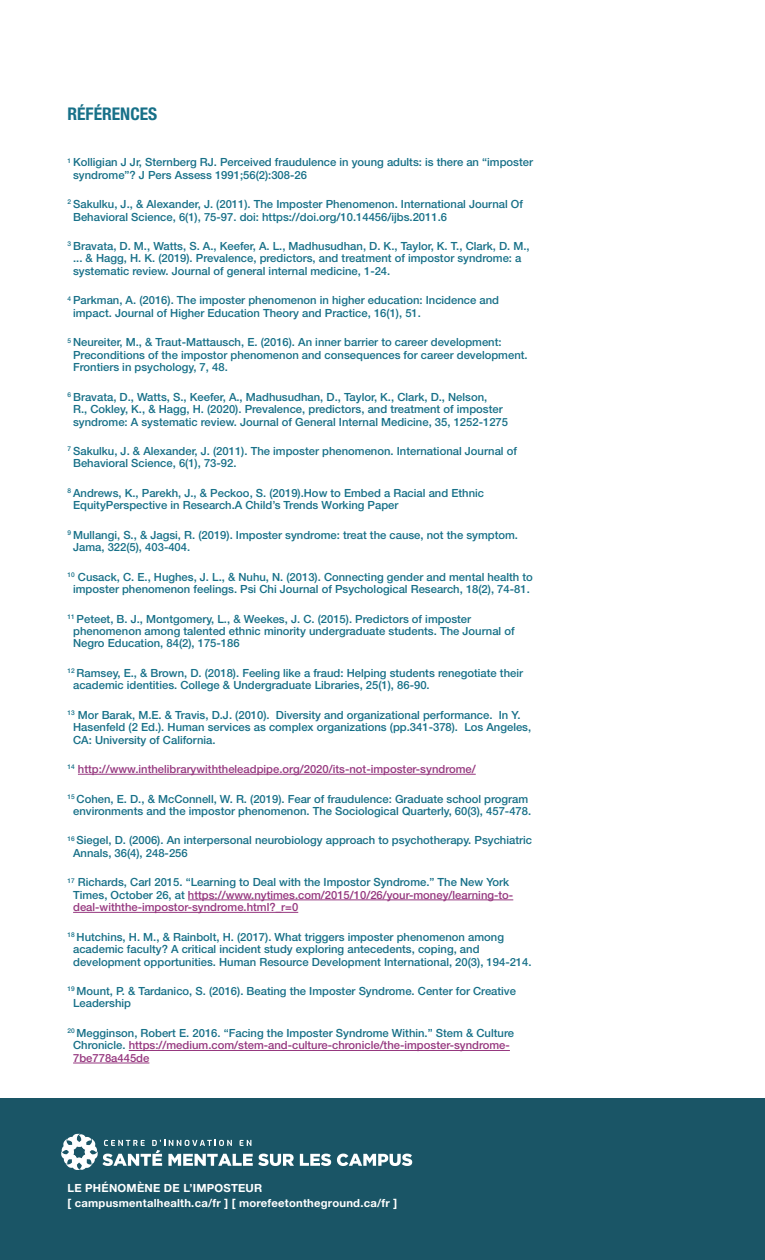
<style>
.page{position:relative;width:765px;height:1260px;background:#fff}
.page>*{position:absolute;margin:0;border:0;box-sizing:border-box;transform-origin:0 0}
.t1{font:700 condensed 17.5px "Helvetica Neue LT Std";color:#177088}
.t2{font:500 11.25px/12.5px "Helvetica Neue LT Std";color:#177088}
.t3{font:500 11.25px/12.5px "Helvetica Neue LT Std";color:#96387f}
.t4{font:700 11.25px/15px "Helvetica Neue LT Std";letter-spacing:.02em;color:#fff}
.s1{color:#177088}
</style>
<div class="page">
<div style="left:0;top:1098px;width:765px;height:162px;background:#1a5566"></div>
<hr style="left:78px;top:774px;width:398px;height:1px;background:#96387f">
<hr style="left:188px;top:900px;width:325px;height:1px;background:#96387f">
<hr style="left:73px;top:912px;width:225px;height:1px;background:#96387f">
<hr style="left:129px;top:1050px;width:381px;height:1px;background:#96387f">
<hr style="left:73px;top:1063px;width:76px;height:1px;background:#96387f">
<svg style="left:300px;top:1154px;width:31px;height:12px"></svg>
<svg style="left:337px;top:1154px;width:75px;height:12px"></svg>
<svg style="left:61px;top:1134px;width:233px;height:36px"></svg>
<h1 class="t1" style="left:68px;top:103px;width:91px">RÉFÉRENCES</h1>
<p class="t2" style="left:73px;top:156px;width:461px;text-indent:-6px"><sup>1</sup> Kolligian J Jr, Sternberg RJ. Perceived fraudulence in young adults: is there an “imposter syndrome”? J Pers Assess 1991;56(2):308-26</p>
<p class="t2" style="left:73px;top:198px;width:451px;text-indent:-6px"><sup>2</sup> Sakulku, J., &amp; Alexander, J. (2011). The Imposter Phenomenon. International Journal Of<br>Behavioral Science, 6(1), 75-97. doi: https://doi.org/10.14456/ijbs.2011.6</p>
<p class="t2" style="left:73px;top:240px;width:458px;text-indent:-6px"><sup>3</sup> Bravata, D. M., Watts, S. A., Keefer, A. L., Madhusudhan, D. K., Taylor, K. T., Clark, D. M., ... &amp; Hagg, H. K. (2019). Prevalence, predictors, and treatment of impostor syndrome: a systematic review. Journal of general internal medicine, 1-24.</p>
<p class="t2" style="left:73px;top:294px;width:427px;text-indent:-6px"><sup>4</sup> Parkman, A. (2016). The imposter phenomenon in higher education: Incidence and impact. Journal of Higher Education Theory and Practice, 16(1), 51.</p>
<p class="t2" style="left:73px;top:336px;width:456px;text-indent:-6px"><sup>5</sup> Neureiter, M., &amp; Traut-Mattausch, E. (2016). An inner barrier to career development:<br>Preconditions of the impostor phenomenon and consequences for career development.<br>Frontiers in psychology, 7, 48.</p>
<p class="t2" style="left:73px;top:390px;width:437px;text-indent:-6px"><sup>6</sup> Bravata, D., Watts, S., Keefer, A., Madhusudhan, D., Taylor, K., Clark, D., Nelson,<br>R., Cokley, K., &amp; Hagg, H. (2020). Prevalence, predictors, and treatment of imposter syndrome: A systematic review. Journal of General Internal Medicine, 35, 1252-1275</p>
<p class="t2" style="left:73px;top:445px;width:445px;text-indent:-6px"><sup>7</sup> Sakulku, J. &amp; Alexander, J. (2011). The imposter phenomenon. International Journal of<br>Behavioral Science, 6(1), 73-92.</p>
<p class="t2" style="left:73px;top:487px;width:413px;text-indent:-6px"><sup>8</sup> Andrews, K., Parekh, J., &amp; Peckoo, S. (2019).How to Embed a Racial and Ethnic<br>EquityPerspective in Research.A Child’s Trends Working Paper</p>
<p class="t2" style="left:73px;top:528px;width:446px;text-indent:-6px"><sup>9</sup> Mullangi, S., &amp; Jagsi, R. (2019). Imposter syndrome: treat the cause, not the symptom.<br>Jama, 322(5), 403-404.</p>
<p class="t2" style="left:68px;top:570px;width:467px;text-align:center"><sup>10</sup> Cusack, C. E., Hughes, J. L., &amp; Nuhu, N. (2013). Connecting gender and mental health to imposter phenomenon feelings. Psi Chi Journal of Psychological Research, 18(2), 74-81.</p>
<p class="t2" style="left:73px;top:612px;width:443px;text-indent:-6px"><sup>11</sup> Peteet, B. J., Montgomery, L., &amp; Weekes, J. C. (2015). Predictors of imposter phenomenon among talented ethnic minority undergraduate students. The Journal of<br>Negro Education, 84(2), 175-186</p>
<p class="t2" style="left:73px;top:667px;width:451px;text-indent:-6px"><sup>12</sup> Ramsey, E., &amp; Brown, D. (2018). Feeling like a fraud: Helping students renegotiate their academic identities. College &amp; Undergraduate Libraries, 25(1), 86-90.</p>
<p class="t2" style="left:73px;top:708px;width:460px;text-indent:-6px"><sup>13</sup> Mor Barak, M.E. &amp; Travis, D.J. (2010). Diversity and organizational performance. In Y.<br>Hasenfeld (2 Ed.). Human services as complex organizations (pp.341-378). Los Angeles,<br>CA: University of California.</p>
<p class="t3" style="left:68px;top:763px;width:410px"><sup>14</sup> http://www.inthelibrarywiththeleadpipe.org/2020/its-not-imposter-syndrome/</p>
<p class="t2" style="left:68px;top:792px;width:465px;text-align:center"><sup>15</sup> Cohen, E. D., &amp; McConnell, W. R. (2019). Fear of fraudulence: Graduate school program environments and the impostor phenomenon. The Sociological Quarterly, 60(3), 457-478.</p>
<p class="t2" style="left:73px;top:834px;width:460px;text-indent:-6px"><sup>16</sup> Siegel, D. (2006). An interpersonal neurobiology approach to psychotherapy. Psychiatric<br>Annals, 36(4), 248-256</p>
<p class="t3" style="left:73px;top:876px;width:442px;text-indent:-6px"><sup>17</sup> <span class="s1">Richards, Carl 2015. “Learning to Deal with the Impostor Syndrome.” The New York<br>Times, October 26, at</span> https://www.nytimes.com/2015/10/26/your-money/learning-to&shy;deal-withthe-impostor-syndrome.html?_r=0</p>
<p class="t2" style="left:73px;top:930px;width:460px;text-indent:-6px"><sup>18</sup> Hutchins, H. M., &amp; Rainbolt, H. (2017). What triggers imposter phenomenon among academic faculty? A critical incident study exploring antecedents, coping, and development opportunities. Human Resource Development International, 20(3), 194-214.</p>
<p class="t2" style="left:73px;top:985px;width:444px;text-indent:-6px"><sup>19</sup> Mount, P. &amp; Tardanico, S. (2016). Beating the Imposter Syndrome. Center for Creative<br>Leadership</p>
<p class="t3" style="left:73px;top:1027px;width:442px;text-indent:-6px"><sup>20</sup> <span class="s1">Megginson, Robert E. 2016. “Facing the Imposter Syndrome Within.” Stem &amp; Culture<br>Chronicle.</span> https://medium.com/stem-and-culture-chronicle/the-imposter-syndrome-<br>7be778a445de</p>
<p class="t4" style="left:68px;top:1181px;width:331px">LE PHÉNOMÈNE DE L’IMPOSTEUR<br>[ campusmentalhealth.ca/fr ] [ morefeetontheground.ca/fr ]</p>
</div>
